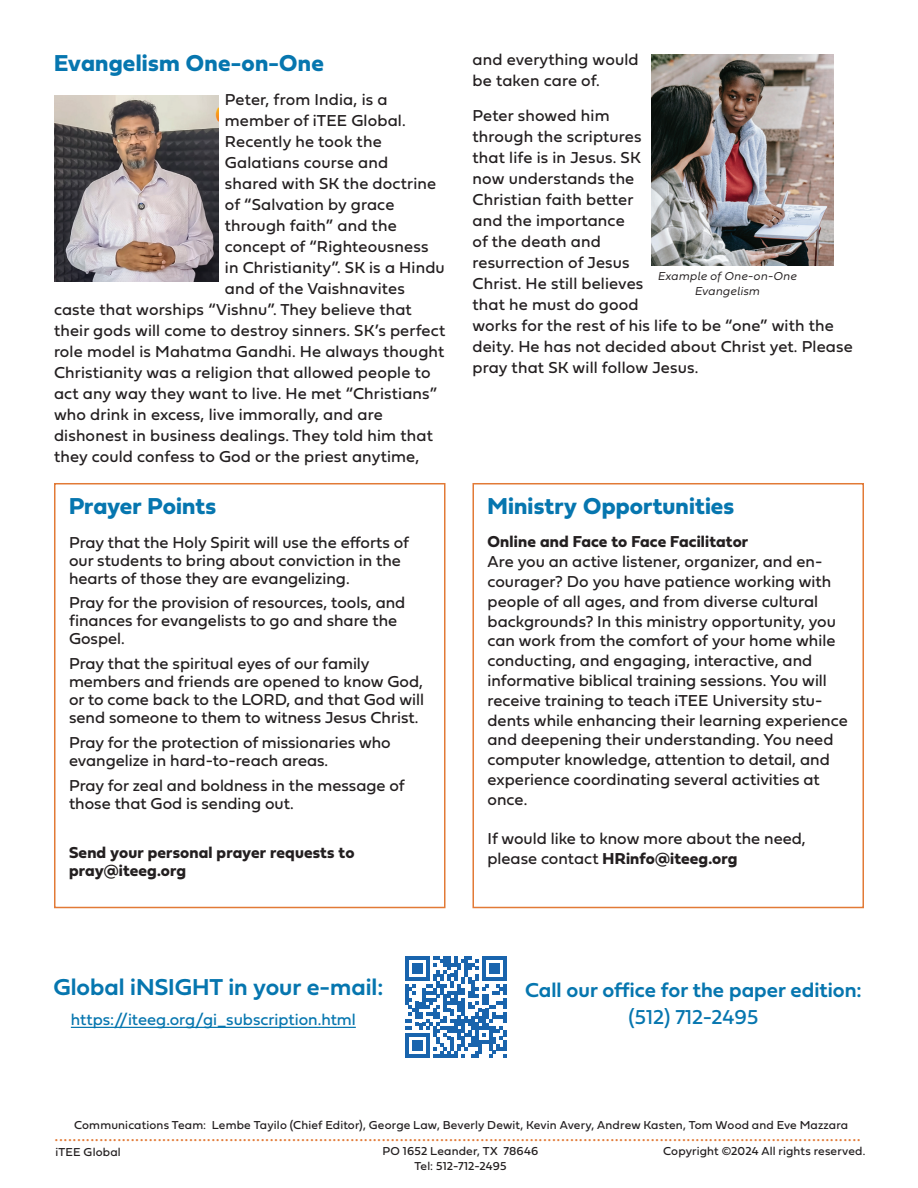
<style>
.page{position:relative;width:918px;height:1188px;background:#fff}
.page>*{position:absolute;margin:0;border:0;box-sizing:border-box;transform-origin:0 0}
.t1{font:24px "Fieldwork Geo Bold";letter-spacing:.005em;color:#0676af}
.t2{font:24px "Fieldwork Geo Demibold";color:#0676af}
.t3{font:21px "Fieldwork Geo Demibold";color:#0676af}
.t4{font:21px "Fieldwork Geo Regular";color:#0676af}
.t5{font:18px "Fieldwork Geo Regular";color:#e27a36}
.t6{font:16.5px/21px "Fieldwork Geo Regular";letter-spacing:.005em;color:#231f20}
.t7{font:16.5px/18px "Fieldwork Geo Bold";letter-spacing:.005em;color:#231f20}
.t8{font:16.5px "Fieldwork Geo Regular";color:#0676af}
.t9{font:12px/14.4px "Fieldwork Geo Regular";letter-spacing:.015em;color:#231f20;text-align:center}
.t10{font:italic 300 12px/15px "Fieldwork";letter-spacing:.01em;color:#231f20;text-align:center}
.s1{font-family:"Fieldwork Geo Regular"}
</style>
<div class="page">
<svg style="left:405px;top:956px;width:102px;height:102px"></svg>
<hr style="left:71px;top:1027px;width:285px;height:1px;background:#0676af">
<div style="left:54px;top:483px;width:392px;height:425px;border:2px solid #e27a36"></div>
<img style="left:54px;top:95px;width:164px;height:186px">
<img style="left:651px;top:54px;width:183px;height:211px">
<div style="left:472px;top:483px;width:392px;height:425px;border:2px solid #e27a36"></div>
<h1 class="t1" style="left:54px;top:44px;width:271px">Evangelism One-on-One</h1>
<p class="t6" style="left:225px;top:88px;width:164px">Peter, from India, is a</p>
<p class="t6" style="left:225px;top:109px;width:182px">member of iTEE Global.</p>
<p class="t6" style="left:225px;top:130px;width:158px">Recently he took the</p>
<p class="t6" style="left:225px;top:151px;width:165px">Galatians course and</p>
<p class="t6" style="left:225px;top:172px;width:213px">shared with SK the doctrine</p>
<p class="t6" style="left:225px;top:193px;width:171px">of “Salvation by grace</p>
<p class="t6" style="left:225px;top:214px;width:173px">through faith” and the</p>
<p class="t6" style="left:225px;top:235px;width:205px">concept of “Righteousness</p>
<p class="t6" style="left:225px;top:256px;width:221px">in Christianity”. SK is a Hindu</p>
<p class="t6" style="left:225px;top:277px;width:181px">and of the Vaishnavites</p>
<p class="t6" style="left:54px;top:298px;width:359px">caste that worships “Vishnu”. They believe that</p>
<p class="t6" style="left:54px;top:319px;width:393px">their gods will come to destroy sinners. SK’s perfect</p>
<p class="t6" style="left:54px;top:340px;width:392px">role model is Mahatma Gandhi. He always thought</p>
<p class="t6" style="left:54px;top:361px;width:378px">Christianity was a religion that allowed people to</p>
<p class="t6" style="left:54px;top:382px;width:385px">act any way they want to live. He met “Christians”</p>
<p class="t6" style="left:54px;top:403px;width:330px">who drink in excess, live immorally, and are</p>
<p class="t6" style="left:54px;top:424px;width:380px">dishonest in business dealings. They told him that</p>
<p class="t6" style="left:54px;top:445px;width:367px">they could confess to God or the priest anytime,</p>
<h1 class="t1" style="left:69px;top:488px;width:149px">Prayer Points</h1>
<p class="t6" style="left:69px;top:532px;width:342px;line-height:18px">Pray that the Holy Spirit will use the efforts of our students to bring about conviction in the hearts of those they are evangelizing.</p>
<p class="t6" style="left:69px;top:593px;width:338px;line-height:18px">Pray for the provision of resources, tools, and finances for evangelists to go and share the<br>Gospel.</p>
<p class="t6" style="left:69px;top:654px;width:356px;line-height:18px">Pray that the spiritual eyes of our family members and friends are opened to know God, or to come back to the LORD, and that God will send someone to them to witness Jesus Christ.</p>
<p class="t6" style="left:69px;top:733px;width:323px;line-height:18px">Pray for the protection of missionaries who evangelize in hard-to-reach areas.</p>
<p class="t6" style="left:69px;top:775px;width:337px;line-height:18px">Pray for zeal and boldness in the message of those that God is sending out.</p>
<p class="t7" style="left:69px;top:843px;width:287px">Send your personal prayer requests to pray@iteeg.org</p>
<p class="t6" style="left:472px;top:49px;width:168px">and everything would be taken care of.</p>
<p class="t6" style="left:472px;top:104px;width:382px">Peter showed him<br>through the scriptures<br>that life is in Jesus. SK<br>now understands the<br>Christian faith better<br>and the importance<br>of the death and<br>resurrection of Jesus<br>Christ. He still believes<br>that he must do good<br>works for the rest of his life to be “one” with the deity. He has not decided about Christ yet. Please pray that SK will follow Jesus.</p>
<p class="t10" style="left:658px;top:268px;width:141px">Example of One-on-One<br>Evangelism</p>
<h1 class="t1" style="left:488px;top:488px;width:248px">Ministry Opportunities</h1>
<p class="t7" style="left:488px;top:532px;width:262px">Online and Face to Face Facilitator</p>
<p class="t6" style="left:488px;top:551px;width:362px;line-height:19.8px">Are you an active listener, organizer, and en&shy;courager? Do you have patience working with people of all ages, and from diverse cultural backgrounds? In this ministry opportunity, you can work from the comfort of your home while conducting, and engaging, interactive, and informative biblical training sessions. You will receive training to teach iTEE University stu&shy;dents while enhancing their learning experience and deepening their understanding. You need computer knowledge, attention to detail, and experience coordinating several activities at once.</p>
<p class="t6" style="left:488px;top:828px;width:320px">If would like to know more about the need,</p>
<p class="t7" style="left:488px;top:849px;width:251px"><span class="s1">please contact</span> HRinfo@iteeg.org</p>
<h1 class="t2" style="left:53px;top:968px;width:331px">Global iNSIGHT in your e-mail:</h1>
<p class="t8" style="left:71px;top:1006px;width:286px">https://iteeg.org/gi_subscription.html</p>
<p class="t3" style="left:525px;top:973px;width:338px">Call our office for the paper edition:</p>
<p class="t4" style="left:628px;top:1000px;width:131px">(512) 712-2495</p>
<p class="t9" style="left:74px;top:1117px;width:776px">Communications Team: Lembe Tayilo (Chief Editor), George Law, Beverly Dewit, Kevin Avery, Andrew Kasten, Tom Wood and Eve Mazzara</p>
<p class="t9" style="left:56px;top:1144px;width:67px">iTEE Global</p>
<p class="t9" style="left:663px;top:1143px;width:204px">Copyright ©2024 All rights reserved.</p>
<p class="t5" style="left:55px;top:1121px;width:808px">....................................................................................................................................................................................</p>
<p class="t9" style="left:383px;top:1144px;width:157px">PO 1652 Leander, TX 78646<br>Tel: 512-712-2495</p>
</div>
